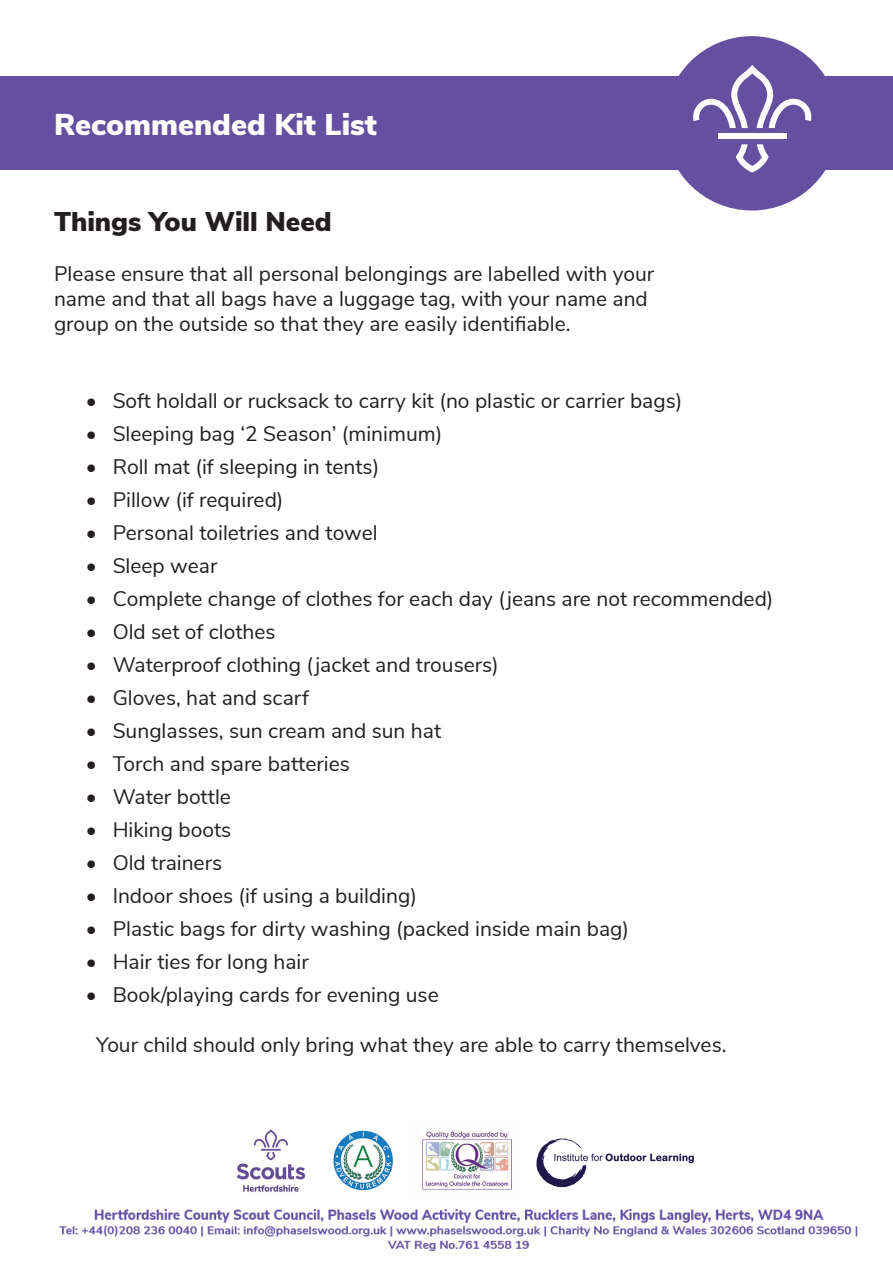
<style>
.page{position:relative;width:893px;height:1263px;background:#fff}
.page>*{position:absolute;margin:0;border:0;box-sizing:border-box;transform-origin:0 0}
.t1{font:900 30px "Nunito Sans";color:#fff}
.t2{font:900 27px "Nunito Sans";color:#231f20}
.t3{font:21px/25.2px "Nunito Sans";color:#231f20}
</style>
<div class="page">
<div style="left:0;top:77px;width:893px;height:93px;background:#6350a1"></div>
<div style="left:665px;top:36px;width:174px;height:174px;background:#6350a1;border-radius:50%"></div>
<svg style="left:736px;top:144px;width:33px;height:29px"></svg>
<svg style="left:693px;top:65px;width:118px;height:63px"></svg>
<div style="left:718px;top:133px;width:68px;height:6px;background:#fff"></div>
<img style="left:236px;top:1129px;width:276px;height:63px">
<img style="left:536px;top:1138px;width:158px;height:50px">
<img style="left:59px;top:1208px;width:799px;height:43px">
<p class="t1" style="left:54px;top:102px;width:324px">Recommended Kit List</p>
<p class="t2" style="left:54px;top:202px;width:279px">Things You Will Need</p>
<p class="t3" style="left:54px;top:259px;width:602px">Please ensure that all personal belongings are labelled with your name and that all bags have a luggage tag, with your name and group on the outside so that they are easily identifiable.</p>
<p class="t3" style="left:86px;top:387px;width:598px">• Soft holdall or rucksack to carry kit (no plastic or carrier bags)</p>
<p class="t3" style="left:86px;top:420px;width:358px">• Sleeping bag ‘2 Season’ (minimum)</p>
<p class="t3" style="left:86px;top:453px;width:295px">• Roll mat (if sleeping in tents)</p>
<p class="t3" style="left:86px;top:486px;width:199px">• Pillow (if required)</p>
<p class="t3" style="left:86px;top:519px;width:294px">• Personal toiletries and towel</p>
<p class="t3" style="left:86px;top:552px;width:133px">• Sleep wear</p>
<p class="t3" style="left:86px;top:585px;width:689px">• Complete change of clothes for each day (jeans are not recommended)</p>
<p class="t3" style="left:86px;top:618px;width:191px">• Old set of clothes</p>
<p class="t3" style="left:86px;top:651px;width:415px">• Waterproof clothing (jacket and trousers)</p>
<p class="t3" style="left:86px;top:684px;width:225px">• Gloves, hat and scarf</p>
<p class="t3" style="left:86px;top:717px;width:357px">• Sunglasses, sun cream and sun hat</p>
<p class="t3" style="left:86px;top:750px;width:266px">• Torch and spare batteries</p>
<p class="t3" style="left:86px;top:783px;width:147px">• Water bottle</p>
<p class="t3" style="left:86px;top:816px;width:147px">• Hiking boots</p>
<p class="t3" style="left:86px;top:849px;width:138px">• Old trainers</p>
<p class="t3" style="left:86px;top:882px;width:333px">• Indoor shoes (if using a building)</p>
<p class="t3" style="left:86px;top:915px;width:545px">• Plastic bags for dirty washing (packed inside main bag)</p>
<p class="t3" style="left:86px;top:948px;width:225px">• Hair ties for long hair</p>
<p class="t3" style="left:86px;top:981px;width:355px">• Book/playing cards for evening use</p>
<p class="t3" style="left:96px;top:1031px;width:632px">Your child should only bring what they are able to carry themselves.</p>
</div>
